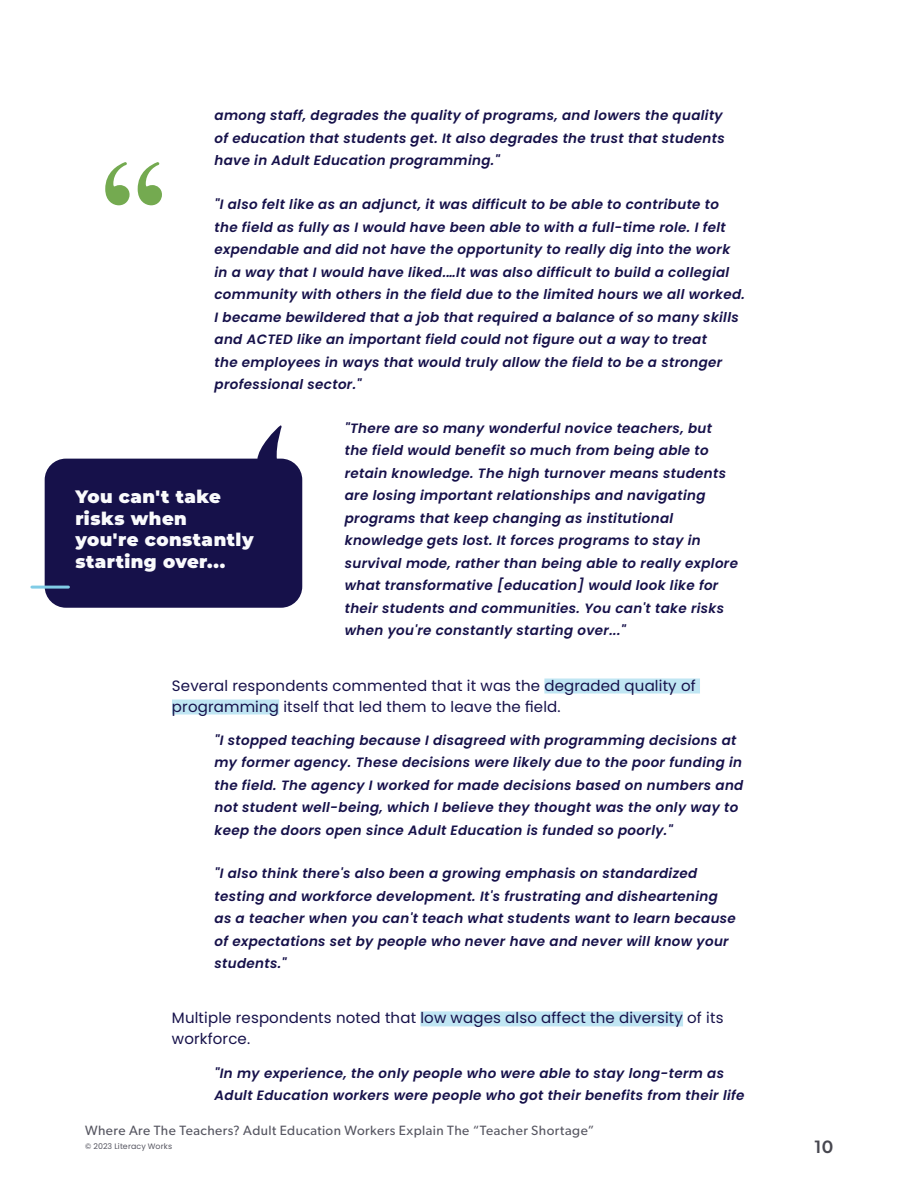
<style>
.page{position:relative;width:918px;height:1188px;background:#fff}
.page>*{position:absolute;margin:0;border:0;box-sizing:border-box;transform-origin:0 0}
.P1{font:900 18px/21.6px "Montserrat";letter-spacing:.03em;color:#f9fafc}
.t1{font:500 18px "Gibson";color:#474750}
.Space_above{font:15px/21px "Poppins";letter-spacing:.01em;color:#16114a}
.t2{font:italic 600 13.5px/22.5px "Poppins";letter-spacing:.025em;color:#16114a}
.t3{font:13.5px "Gibson";letter-spacing:.035em;color:#565661}
.t4{font:7.8px "Poppins";letter-spacing:.015em;color:#565661}
</style>
<div class="page">
<div style="left:544px;top:679px;width:156px;height:15px;background:#c0e6f3"></div>
<div style="left:172px;top:700px;width:107px;height:15px;background:#c0e6f3"></div>
<div style="left:420px;top:1011px;width:263px;height:15px;background:#c0e6f3"></div>
<svg style="left:138px;top:162px;width:24px;height:43px"></svg>
<svg style="left:105px;top:162px;width:25px;height:43px"></svg>
<div style="left:45px;top:459px;width:257px;height:149px;background:#16114a;border-radius:21px"></div>
<svg style="left:257px;top:425px;width:25px;height:34px"></svg>
<hr style="left:32px;top:586px;width:36px;height:3px;background:#80cce6">
<p class="t2" style="left:215px;top:105px;width:512px">among staff, degrades the quality of programs, and lowers the quality of education that students get. It also degrades the trust that students have in Adult Education programming."</p>
<p class="t2" style="left:215px;top:193px;width:532px">"I also felt like as an adjunct, it was difficult to be able to contribute to the field as fully as I would have been able to with a full-time role. I felt expendable and did not have the opportunity to really dig into the work in a way that I would have liked.…It was also difficult to build a collegial community with others in the field due to the limited hours we all worked.<br>I became bewildered that a job that required a balance of so many skills and ACTED like an important field could not figure out a way to treat<br>the employees in ways that would truly allow the field to be a stronger professional sector."</p>
<p class="t2" style="left:345px;top:417px;width:395px">"There are so many wonderful novice teachers, but the field would benefit so much from being able to retain knowledge. The high turnover means students are losing important relationships and navigating programs that keep changing as institutional knowledge gets lost. It forces programs to stay in survival mode, rather than being able to really explore what transformative [education] would look like for their students and communities. You can't take risks when you're constantly starting over..."</p>
<p class="Space_above" style="left:172px;top:675px;width:525px">Several respondents commented that it was the degraded quality of programming itself that led them to leave the field.</p>
<p class="t2" style="left:215px;top:729px;width:530px">"I stopped teaching because I disagreed with programming decisions at my former agency. These decisions were likely due to the poor funding in the field. The agency I worked for made decisions based on numbers and not student well-being, which I believe they thought was the only way to keep the doors open since Adult Education is funded so poorly."</p>
<p class="t2" style="left:215px;top:862px;width:523px">"I also think there's also been a growing emphasis on standardized testing and workforce development. It's frustrating and disheartening as a teacher when you can't teach what students want to learn because of expectations set by people who never have and never will know your students."</p>
<p class="P1" style="left:75px;top:486px;width:180px">You can't take risks when you're constantly starting over...</p>
<p class="Space_above" style="left:172px;top:1008px;width:553px">Multiple respondents noted that low wages also affect the diversity of its workforce.</p>
<p class="t2" style="left:215px;top:1062px;width:531px">"In my experience, the only people who were able to stay long-term as<br>Adult Education workers were people who got their benefits from their life</p>
<p class="t3" style="left:85px;top:1122px;width:511px">Where Are The Teachers? Adult Education Workers Explain The “Teacher Shortage”</p>
<p class="t4" style="left:85px;top:1141px;width:89px">© 2023 Literacy Works</p>
<h1 class="t1" style="left:814px;top:1136px;width:21px">10</h1>
</div>
